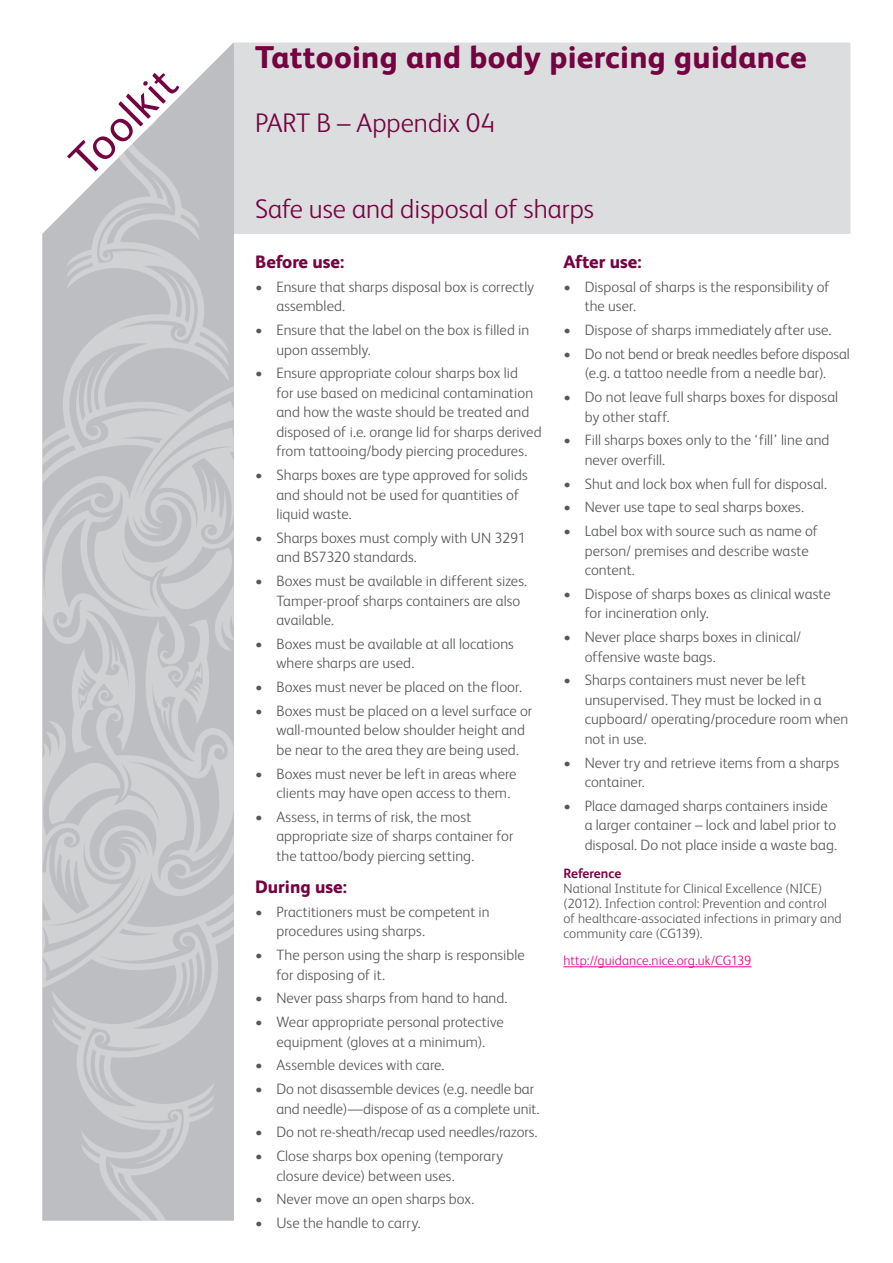
<style>
.page{position:relative;width:893px;height:1263px;background:#fff}
.page>*{position:absolute;margin:0;border:0;box-sizing:border-box;transform-origin:0 0}
.t1{font:45px "FS Albert";color:#740441}
.t2{font:800 31.5px "FS Albert";letter-spacing:.01em;color:#740441}
.A_main_head{font:300 27px "FS Albert";color:#740441}
.C_subhead{font:800 18px "FS Albert";color:#740441}
.Body_text_bullet{font:300 15px/19.5px "FS Albert";letter-spacing:.005em;color:#57585a}
.ref_text{font:300 13.5px/15px "FS Albert";letter-spacing:.005em;color:#57585a}
.ref_text-2{font:300 13.5px "FS Albert";color:#ed028c}
.ref_head{font:700 13.5px "FS Albert";color:#740441}
</style>
<div class="page">
<div style="left:234px;top:43px;width:616px;height:191px;background:#dcdddf"></div>
<img style="left:43px;top:64px;width:191px;height:1156px">
<hr style="left:563px;top:966px;width:188px;height:1px;background:#ed028c">
<p class="t1" style="left:59px;top:150px;width:131px;rotate:-45deg">Toolkit</p>
<p class="t2" style="left:255px;top:39px;width:553px">Tattooing and body piercing guidance</p>
<p class="A_main_head" style="left:255px;top:107px;width:241px">PART B – Appendix 04</p>
<p class="A_main_head" style="left:255px;top:193px;width:340px">Safe use and disposal of sharps</p>
<p class="C_subhead" style="left:255px;top:251px;width:91px">Before use:</p>
<p class="Body_text_bullet" style="left:276px;top:277px;width:259px;text-indent:-21px">• Ensure that sharps disposal box is correctly assembled.</p>
<p class="Body_text_bullet" style="left:276px;top:320px;width:254px;text-indent:-21px">• Ensure that the label on the box is filled in upon assembly.</p>
<p class="Body_text_bullet" style="left:276px;top:363px;width:267px;text-indent:-21px">• Ensure appropriate colour sharps box lid<br>for use based on medicinal contamination and how the waste should be treated and disposed of i.e. orange lid for sharps derived from tattooing/body piercing procedures.</p>
<p class="Body_text_bullet" style="left:276px;top:465px;width:253px;text-indent:-21px">• Sharps boxes are type approved for solids and should not be used for quantities of liquid waste.</p>
<p class="Body_text_bullet" style="left:276px;top:528px;width:251px;text-indent:-21px">• Sharps boxes must comply with UN 3291 and BS7320 standards.</p>
<p class="Body_text_bullet" style="left:276px;top:571px;width:252px;text-indent:-21px">• Boxes must be available in different sizes.<br>Tamper-proof sharps containers are also available.</p>
<p class="Body_text_bullet" style="left:276px;top:634px;width:239px;text-indent:-21px">• Boxes must be available at all locations where sharps are used.</p>
<p class="Body_text_bullet" style="left:255px;top:677px;width:268px">• Boxes must never be placed on the floor.</p>
<p class="Body_text_bullet" style="left:276px;top:701px;width:257px;text-indent:-21px">• Boxes must be placed on a level surface or wall-mounted below shoulder height and be near to the area they are being used.</p>
<p class="Body_text_bullet" style="left:276px;top:764px;width:242px;text-indent:-21px">• Boxes must never be left in areas where clients may have open access to them.</p>
<p class="Body_text_bullet" style="left:276px;top:807px;width:239px;text-indent:-21px">• Assess, in terms of risk, the most appropriate size of sharps container for the tattoo/body piercing setting.</p>
<p class="C_subhead" style="left:255px;top:876px;width:93px">During use:</p>
<p class="Body_text_bullet" style="left:276px;top:902px;width:215px;text-indent:-21px">• Practitioners must be competent in procedures using sharps.</p>
<p class="Body_text_bullet" style="left:276px;top:945px;width:250px;text-indent:-21px">• The person using the sharp is responsible for disposing of it.</p>
<p class="Body_text_bullet" style="left:255px;top:988px;width:254px">• Never pass sharps from hand to hand.</p>
<p class="Body_text_bullet" style="left:255px;top:1012px;width:250px;text-align:center">• Wear appropriate personal protective equipment (gloves at a minimum).</p>
<p class="Body_text_bullet" style="left:255px;top:1055px;width:191px">• Assemble devices with care.</p>
<p class="Body_text_bullet" style="left:276px;top:1079px;width:265px;text-indent:-21px">• Do not disassemble devices (e.g. needle bar and needle)—dispose of as a complete unit.</p>
<p class="Body_text_bullet" style="left:255px;top:1122px;width:284px">• Do not re-sheath/recap used needles/razors.</p>
<p class="Body_text_bullet" style="left:276px;top:1146px;width:228px;text-indent:-21px">• Close sharps box opening (temporary closure device) between uses.</p>
<p class="Body_text_bullet" style="left:255px;top:1189px;width:221px">• Never move an open sharps box.</p>
<p class="Body_text_bullet" style="left:255px;top:1213px;width:167px">• Use the handle to carry.</p>
<p class="C_subhead" style="left:563px;top:251px;width:80px">After use:</p>
<p class="Body_text_bullet" style="left:585px;top:277px;width:247px;text-indent:-21px">• Disposal of sharps is the responsibility of the user.</p>
<p class="Body_text_bullet" style="left:563px;top:320px;width:269px">• Dispose of sharps immediately after use.</p>
<p class="Body_text_bullet" style="left:563px;top:344px;width:288px;text-align:center">• Do not bend or break needles before disposal (e.g. a tattoo needle from a needle bar).</p>
<p class="Body_text_bullet" style="left:585px;top:387px;width:255px;text-indent:-21px">• Do not leave full sharps boxes for disposal by other staff.</p>
<p class="Body_text_bullet" style="left:585px;top:430px;width:246px;text-indent:-21px">• Fill sharps boxes only to the ‘fill’ line and never overfill.</p>
<p class="Body_text_bullet" style="left:563px;top:474px;width:265px">• Shut and lock box when full for disposal.</p>
<p class="Body_text_bullet" style="left:563px;top:497px;width:242px">• Never use tape to seal sharps boxes.</p>
<p class="Body_text_bullet" style="left:585px;top:521px;width:235px;text-indent:-21px">• Label box with source such as name of person/ premises and describe waste content.</p>
<p class="Body_text_bullet" style="left:585px;top:584px;width:248px;text-indent:-21px">• Dispose of sharps boxes as clinical waste for incineration only.</p>
<p class="Body_text_bullet" style="left:585px;top:627px;width:218px;text-indent:-21px">• Never place sharps boxes in clinical/ offensive waste bags.</p>
<p class="Body_text_bullet" style="left:585px;top:670px;width:265px;text-indent:-21px">• Sharps containers must never be left unsupervised. They must be locked in a cupboard/ operating/procedure room when not in use.</p>
<p class="Body_text_bullet" style="left:585px;top:753px;width:256px;text-indent:-21px">• Never try and retrieve items from a sharps container.</p>
<p class="Body_text_bullet" style="left:585px;top:796px;width:254px;text-indent:-21px">• Place damaged sharps containers inside a larger container – lock and label prior to disposal. Do not place inside a waste bag.</p>
<p class="ref_head" style="left:563px;top:865px;width:59px">Reference</p>
<p class="ref_text" style="left:563px;top:880px;width:280px">National Institute for Clinical Excellence (NICE) (2012). Infection control: Prevention and control of healthcare-associated infections in primary and community care (CG139).</p>
<p class="ref_text-2" style="left:563px;top:953px;width:190px">http://guidance.nice.org.uk/CG139</p>
</div>
